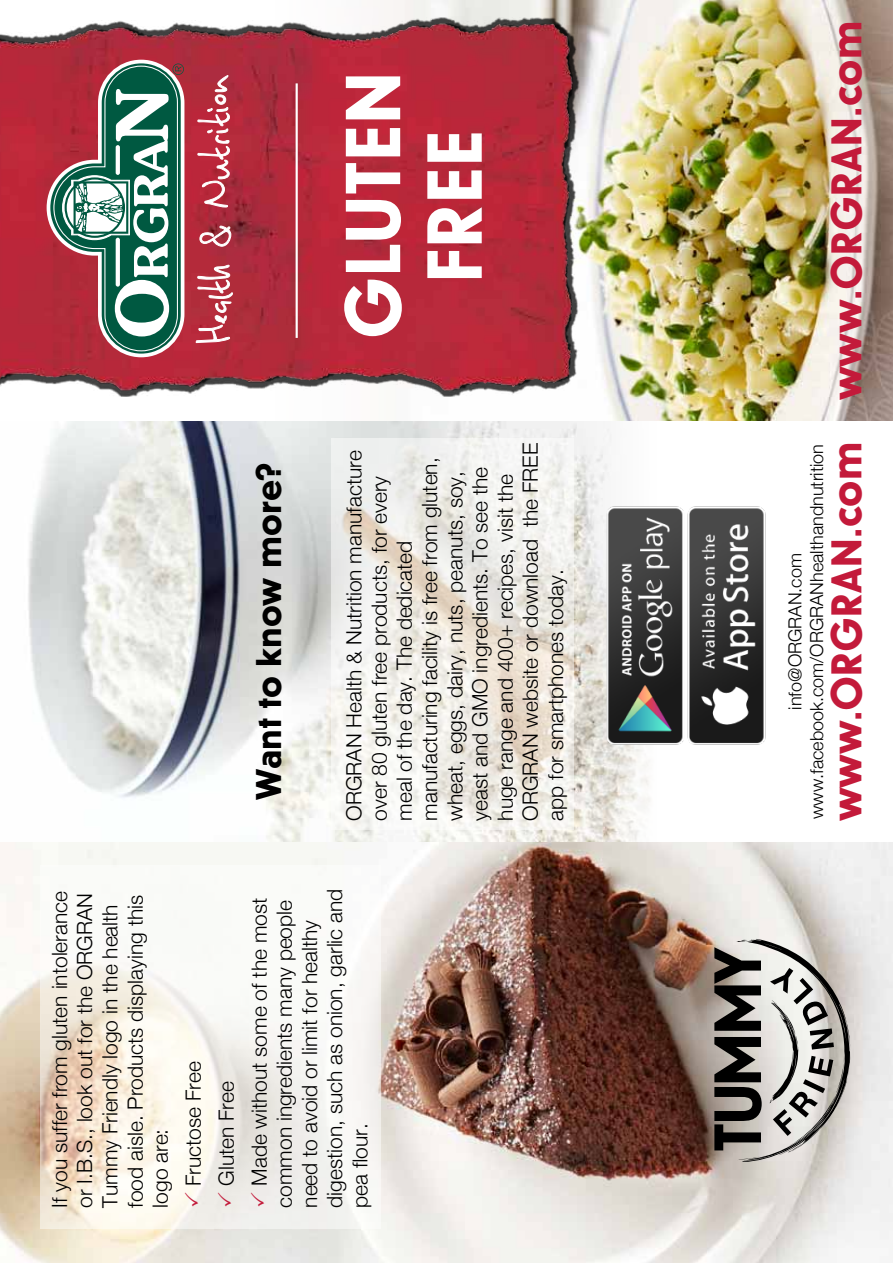
<style>
.page{position:relative;width:893px;height:1263px;background:#fff}
.page>*{position:absolute;margin:0;border:0;box-sizing:border-box;transform-origin:0 0}
.t1{font:500 81.45px/81.4px "Erbar Neo Min D";color:#fff;text-align:center}
.t2{font:52.65px "Psycho Killer";letter-spacing:-.01em;color:#fff}
.t3{font:500 45px "Erbar Neo Min D";color:#c31a3a}
.t4{font:500 37.5px "Erbar Neo Min D";letter-spacing:-.005em;color:#000}
.t5{font:300 21px/25.2px "Helvetica Neue";color:#000}
.t6{font:300 18px/21.6px "Helvetica Neue";color:#000;text-align:center}
</style>
<div class="page">
<img style="left:28px;top:421px;width:622px;height:421px">
<svg style="left:332px;top:438px;width:242px;height:391px;fill:#f0efeb"></svg>
<img style="left:0;top:842px;width:893px;height:421px">
<svg style="left:40px;top:865px;width:341px;height:364px;fill:#f9f9f3"></svg>
<img style="left:384px;top:0;width:509px;height:421px">
<svg style="left:714px;top:939px;width:136px;height:223px;background:#9a9894"></svg>
<div style="left:0;top:23px;width:579px;height:368px;background:#000;opacity:.75"></div>
<svg style="left:47px;top:60px;width:137px;height:297px"></svg>
<div style="left:65px;top:177px;width:60px;height:61px;border:2px solid #005941;border-radius:50%"></div>
<svg style="left:195px;top:264px;width:38px;height:79px;background:#bf4f5c"></svg>
<svg style="left:199px;top:225px;width:34px;height:22px"></svg>
<svg style="left:197px;top:75px;width:33px;height:133px;background:#c14757"></svg>
<hr style="left:296px;top:83px;width:2px;height:255px;background:#fff">
<img style="left:603px;top:502px;width:163px;height:246px">
<svg style="left:184px;top:1192px;width:14px;height:14px"></svg>
<svg style="left:217px;top:1192px;width:14px;height:14px"></svg>
<svg style="left:250px;top:1192px;width:14px;height:14px"></svg>
<h2 class="t2" style="left:180px;top:344px;width:272px;rotate:-90deg">Health &amp; Nutrition</h2>
<h3 class="t4" style="left:247px;top:800px;width:338px;rotate:-90deg">Want to know more?</h3>
<h1 class="t1" style="left:333px;top:339px;width:269px;rotate:-90deg">GLUTEN<br>FREE</h1>
<h3 class="t3" style="left:820px;top:400px;width:381px;rotate:-90deg">www.ORGRAN.com</h3>
<p class="t5" style="left:341px;top:821px;width:379px;rotate:-90deg">ORGRAN Health &amp; Nutrition manufacture over 80 gluten free products, for every meal of the day. The dedicated manufacturing facility is free from gluten, wheat, eggs, dairy, nuts, peanuts, soy, yeast and GMO ingredients. To see the huge range and 400+ recipes, visit the ORGRAN website or download the FREE app for smartphones today.</p>
<p class="t6" style="left:784px;top:819px;width:377px;rotate:-90deg">info@ORGRAN.com www.facebook.com/ORGRANhealthandnutrition</p>
<h3 class="t3" style="left:820px;top:821px;width:381px;rotate:-90deg">www.ORGRAN.com</h3>
<p class="t5" style="left:47px;top:1208px;width:318px;rotate:-90deg">If you suffer from gluten intolerance or I.B.S., look out for the ORGRAN<br>Tummy Friendly logo in the health food aisle. Products displaying this logo are:</p>
<p class="t5" style="left:176px;top:1186px;width:289px;line-height:33px;rotate:-90deg">Fructose Free<br>Gluten Free<br>Made without some of the most</p>
<p class="t5" style="left:271px;top:1208px;width:320px;rotate:-90deg">common ingredients many people need to avoid or limit for healthy digestion, such as onion, garlic and pea flour.</p>
</div>
